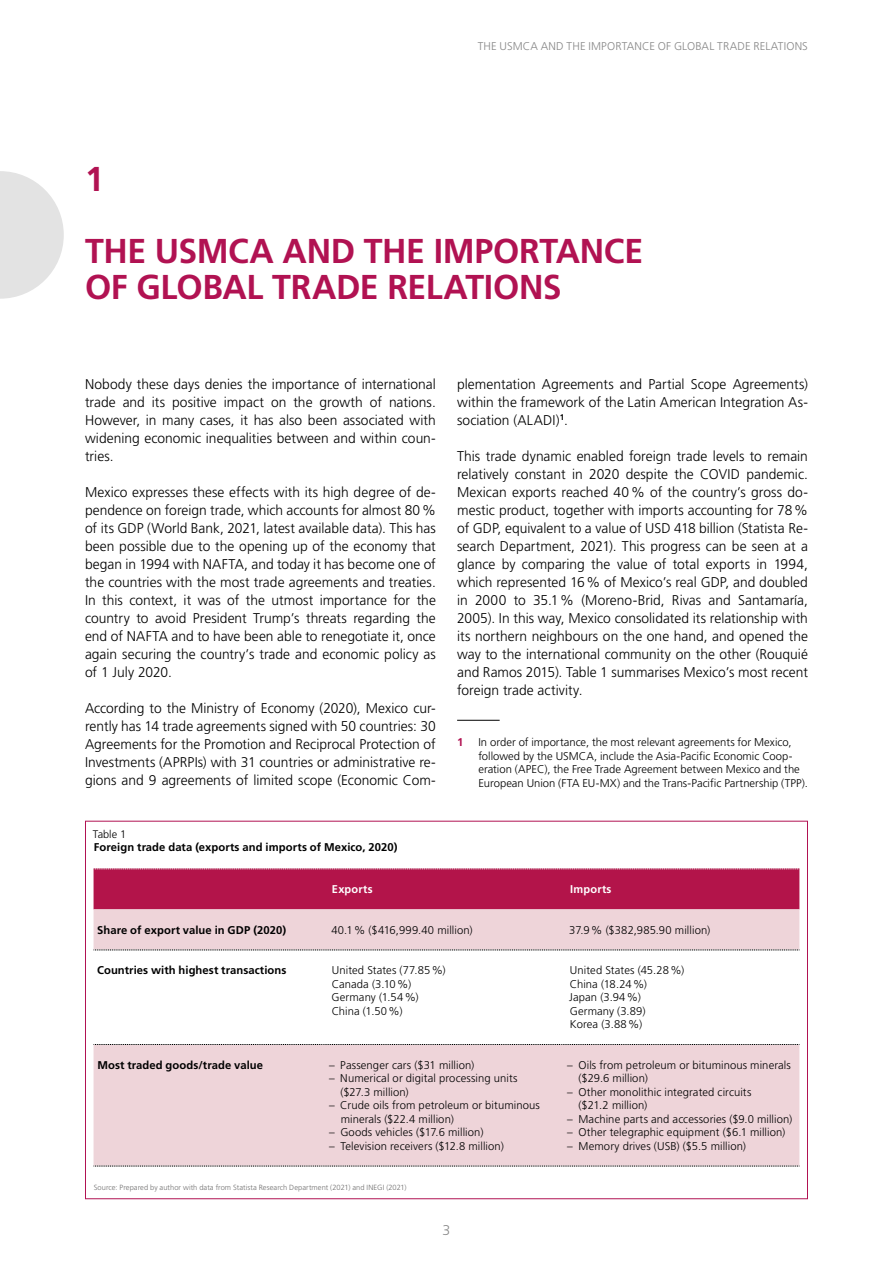
<style>
.page{position:relative;width:893px;height:1263px;background:#fff}
.page>*{position:absolute;margin:0;border:0;box-sizing:border-box;transform-origin:0 0}
.t1{font:700 34.5px/72px "Frutiger LT Std";letter-spacing:-.01em;color:#b11252}
.t2{font:300 14.1px/18px "Frutiger LT Std";color:#000;text-align:justify}
.t3{font:300 14.1px "Frutiger LT Std";color:#878787}
.t4{font:300 11.25px/13.5px "Frutiger LT Std";letter-spacing:.005em;color:#000}
.t5{font:700 11.25px "Frutiger LT Std";letter-spacing:.005em;color:#000}
.t6{font:300 11.25px "Frutiger LT Std";letter-spacing:.005em;color:#878787}
.t7{font:700 11.25px "Frutiger LT Std";letter-spacing:.025em;color:#fff}
.t8{font:700 11.25px "Frutiger LT Std";color:#b11252}
.t9{font:300 10.95px "Frutiger LT Std";color:#000}
.t10{font:300 7.5px "Frutiger LT Std";letter-spacing:.005em;color:#706f6f}
</style>
<div class="page">
<hr style="left:457px;top:720px;width:43px;height:1px;background:#000">
<div style="left:94px;top:909px;width:705px;height:257px;background:#eed4d9"></div>
<svg style="left:94px;top:951px;width:705px;height:93px"></svg>
<svg style="left:94px;top:950px;width:706px;height:1px"></svg>
<svg style="left:94px;top:1044px;width:706px;height:1px"></svg>
<svg style="left:94px;top:1166px;width:706px;height:1px"></svg>
<div style="left:94px;top:868px;width:706px;height:41px;background:#b3144a"></div>
<svg style="left:0;top:171px;width:64px;height:128px"></svg>
<p class="t6" style="left:478px;top:40px;width:72px">The USMCA and</p>
<p class="t6" style="left:567px;top:40px;width:8px">the</p>
<p class="t6" style="left:588px;top:40px;width:8px">importance</p>
<p class="t6" style="left:658px;top:40px;width:32px">of global</p>
<p class="t6" style="left:717px;top:40px;width:8px">trade</p>
<p class="t6" style="left:753px;top:40px;width:7px">relations</p>
<h1 class="t1" style="left:85px;top:143px;width:560px">1<br>THE USMCA AND THE IMPORTANCE</h1>
<h1 class="t1" style="left:85px;top:251px;width:478px">OF GLOBAL TRADE RELATIONS</h1>
<p class="t2" style="left:85px;top:375px;width:352px">Nobody these days denies the importance of international trade and its positive impact on the growth of nations.<br>However, in many cases, it has also been associated with widening economic inequalities between and within coun&shy;tries.</p>
<p class="t2" style="left:85px;top:483px;width:352px">Mexico expresses these effects with its high degree of de&shy;pendence on foreign trade, which accounts for almost 80% of its G DP (World Bank, 2021, latest available data). This has been possible due to the opening up of the economy that began in 1994 with NAFTA, and today it has become one of the countries with the most trade agreements and treaties.<br>In this context, it was of the utmost importance for the country to avoid President Trump’s threats regarding the end of NAFTA and to have been able to renegotiate it, once again securing the country’s trade and economic policy as of 1 July 2020.</p>
<p class="t2" style="left:85px;top:699px;width:352px">According to the Ministry of Economy (2020), Mexico cur&shy;rently has 14 trade agreements signed with 50 countries: 30<br>Agreements for the Promotion and Reciprocal Protection of Investments (APRPIs) with 31 countries or administrative re&shy;gions and 9 agreements of limited scope (Economic Com-</p>
<p class="t9" style="left:93px;top:827px;width:35px">Table 1</p>
<p class="t5" style="left:94px;top:840px;width:305px">Foreign trade data (exports and imports of Mexico, 2020)</p>
<p class="t2" style="left:457px;top:375px;width:352px">plementation Agreements and Partial Scope Agreements) within the framework of the Latin American Integration As&shy;sociation (ALADI)<sup>1</sup>.</p>
<p class="t2" style="left:457px;top:447px;width:352px">This trade dynamic enabled foreign trade levels to remain relatively constant in 2020 despite the COVID pandemic.<br>Mexican exports reached 40% of the country’s gross do&shy;mestic product, together with imports accounting for 78% of G DP, equivalent to a value of USD 418 billion (Statista Re&shy;search Department, 2021). This progress can be seen at a glance by comparing the value of total exports in 1994, which represented 16% of Mexico’s real G DP, and doubled in 2000 to 35.1% (Moreno-Brid, Rivas and Santamaría, 2005). In this way, Mexico consolidated its relationship with its northern neighbours on the one hand, and opened the way to the international community on the other (Rouquié and Ramos 2015). Table 1 summarises Mexico’s most recent foreign trade activity.</p>
<p class="t8" style="left:457px;top:736px;width:8px">1</p>
<p class="t4" style="left:478px;top:736px;width:331px">In order of importance, the most relevant agreements for Mexico, followed by the USMCA, include the Asia-Pacific Economic Coop&shy;eration (APEC), the Free Trade Agreement between Mexico and the European Union (FTA EU-MX) and the Trans-Pacific Partnership (TPP).</p>
<p class="t7" style="left:332px;top:883px;width:42px">Exports</p>
<p class="t7" style="left:570px;top:883px;width:43px">Imports</p>
<p class="t5" style="left:97px;top:923px;width:190px">Share of export value in GDP (2020)</p>
<p class="t4" style="left:331px;top:923px;width:143px">40.1% ($416,999.40 million)</p>
<p class="t4" style="left:569px;top:923px;width:143px">37.9% ($382,985.90 million)</p>
<p class="t5" style="left:97px;top:964px;width:191px">Countries with highest transactions</p>
<p class="t4" style="left:332px;top:964px;width:116px">United States (77.85%)<br>Canada (3.10%)<br>Germany (1.54%)<br>China (1.50%)</p>
<p class="t4" style="left:569px;top:964px;width:117px">United States (45.28%)<br>China (18.24%)<br>Japan (3.94%)<br>Germany (3.89)<br>Korea (3.88%)</p>
<p class="t5" style="left:97px;top:1058px;width:167px">Most traded goods/trade value</p>
<p class="t4" style="left:329px;top:1058px;width:147px">– Passenger cars ($31 million)</p>
<p class="t4" style="left:340px;top:1072px;width:179px;text-indent:-11px">– Numerical or digital processing units ($27.3 million)</p>
<p class="t4" style="left:341px;top:1099px;width:201px;text-indent:-12px">– Crude oils from petroleum or bituminous minerals ($22.4 million)</p>
<p class="t4" style="left:329px;top:1126px;width:156px">– Goods vehicles ($17.6 million)</p>
<p class="t4" style="left:329px;top:1139px;width:176px">– Television receivers ($12.8 million)</p>
<p class="t4" style="left:578px;top:1058px;width:214px;text-indent:-11px">– Oils from petroleum or bituminous minerals ($29.6 million)</p>
<p class="t4" style="left:578px;top:1085px;width:174px;text-indent:-11px">– Other monolithic integrated circuits ($21.2 million)</p>
<p class="t4" style="left:567px;top:1112px;width:227px">– Machine parts and accessories ($9.0 million)</p>
<p class="t4" style="left:567px;top:1126px;width:220px">– Other telegraphic equipment ($6.1 million)</p>
<p class="t4" style="left:567px;top:1139px;width:180px">– Memory drives (USB) ($5.5 million)</p>
<p class="t10" style="left:94px;top:1183px;width:314px">Source: Prepared by author with data from Statista Research Department (2021) and INEG I (2021)</p>
<p class="t3" style="left:443px;top:1222px;width:9px">3</p>
</div>
